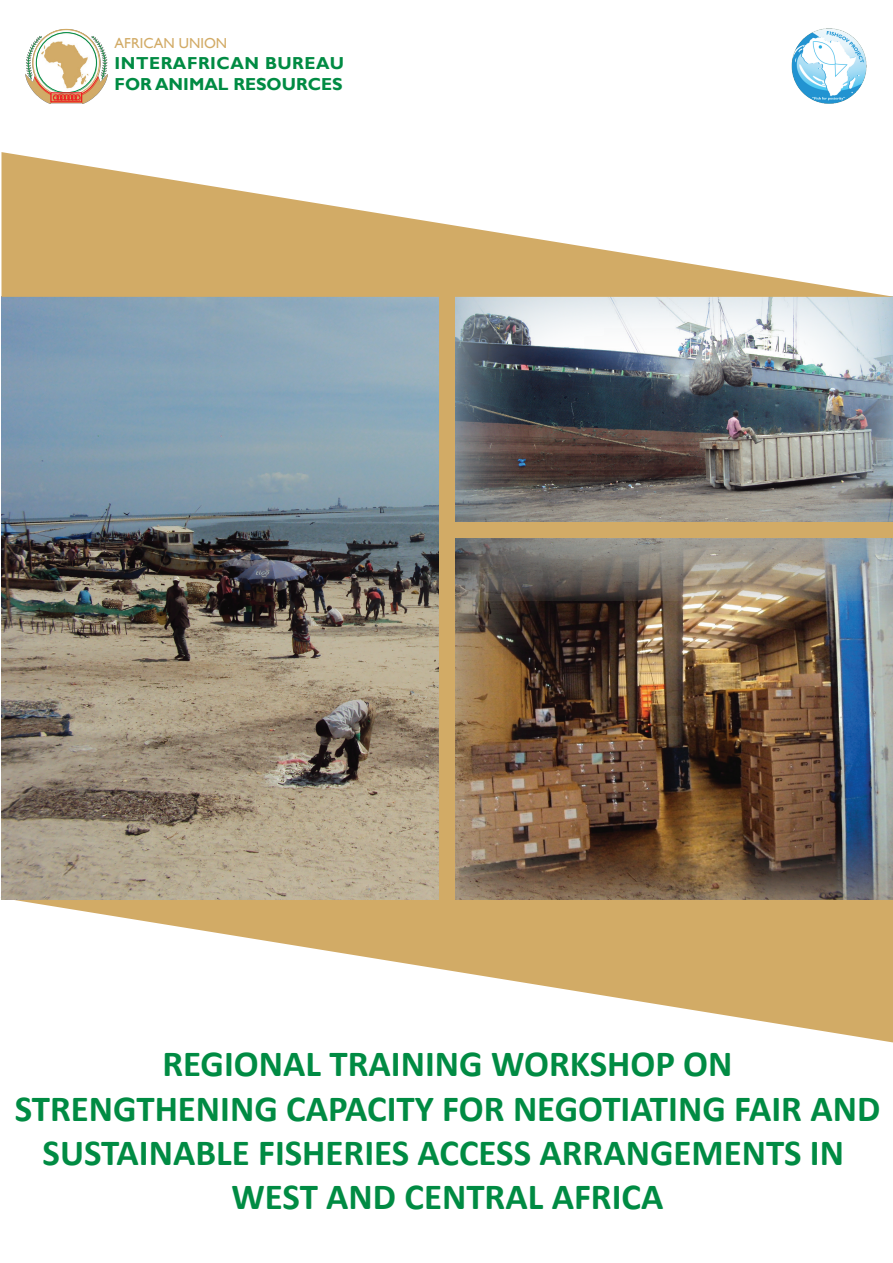
<style>
.page{position:relative;width:893px;height:1263px;background:#fff}
.page>*{position:absolute;margin:0;border:0;box-sizing:border-box;transform-origin:0 0}
.t1{font:700 36.9px/44.2px "Calibri";color:#008b43;text-align:center}
.t2{font:700 17.4px/20.9px "Gill Sans";letter-spacing:.01em;color:#008b43}
.t3{font:14.4px "Gill Sans";color:#d2ab66}
</style>
<div class="page">
<img style="left:791px;top:28px;width:76px;height:76px">
<svg style="left:1px;top:898px;width:892px;height:144px"></svg>
<img style="left:2px;top:297px;width:438px;height:602px">
<img style="left:454px;top:601px;width:438px;height:298px">
<img style="left:454px;top:297px;width:438px;height:304px">
<svg style="left:1px;top:152px;width:892px;height:145px"></svg>
<div style="left:440px;top:294px;width:14px;height:639px;background:#d2ab66"></div>
<div style="left:452px;top:522px;width:441px;height:15px;background:#d2ab66"></div>
<img style="left:25px;top:29px;width:82px;height:74px">
<div style="left:32px;top:29px;width:68px;height:67px;border:1px solid #d2ab66;border-radius:50%"></div>
<div style="left:36px;top:32px;width:61px;height:61px;border:1px solid #008b43;border-radius:50%"></div>
<svg style="left:34px;top:76px;width:65px;height:24px"></svg>
<div style="left:50px;top:92px;width:32px;height:10px;border:1px solid #ee1d23"></div>
<p class="t3" style="left:115px;top:35px;width:114px">AFRICAN UNION</p>
<p class="t2" style="left:115px;top:53px;width:231px">INTERAFRICAN BUREAU<br>FOR ANIMAL RESOURCES</p>
<p class="t1" style="left:15px;top:1042px;width:867px">REGIONAL TRAINING WORKSHOP ON<br>STRENGTHENING CAPACITY FOR NEGOTIATING FAIR AND SUSTAINABLE FISHERIES ACCESS ARRANGEMENTS IN WEST AND CENTRAL AFRICA</p>
</div>
